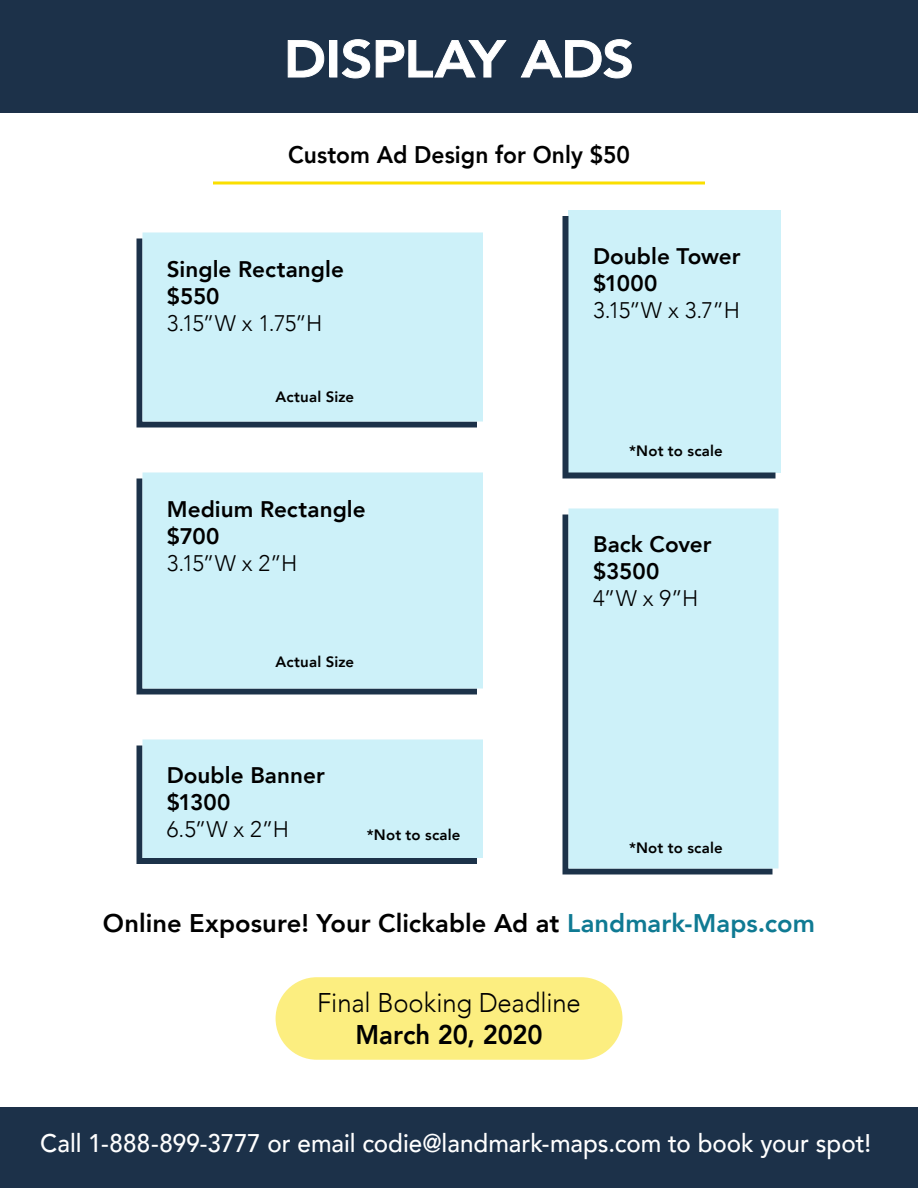
<style>
.page{position:relative;width:918px;height:1188px;background:#fff}
.page>*{position:absolute;margin:0;border:0;box-sizing:border-box;transform-origin:0 0}
.t1{font:800 51.45px "Avenir";letter-spacing:-.01em;color:#fff;scale:1.08 1}
.t2{font:300 27px "Avenir";letter-spacing:-.005em;color:#000;scale:.95 1}
.t3{font:800 27px "Avenir";letter-spacing:-.005em;color:#000;scale:.95 1}
.t4{font:500 25.5px "Avenir";color:#fff;scale:.95 1}
.t5{font:800 25.5px "Avenir";color:#000}
.t6{font:800 24px "Avenir";color:#000;scale:.95 1}
.t7{font:800 22.5px/27px "Avenir";color:#000}
.t8{font:300 22.5px "Avenir";letter-spacing:-.06em;color:#000}
.t9{font:800 15px "Avenir";letter-spacing:.01em;color:#000}
.s1{color:#0f7a93}
</style>
<div class="page">
<hr style="left:213px;top:182px;width:492px;height:2px;background:#fadf00">
<div style="left:0;top:0;width:918px;height:113px;background:#1c3149"></div>
<div style="left:568px;top:210px;width:213px;height:263px;background:#cdf1f9"></div>
<svg style="left:562px;top:216px;width:214px;height:262px"></svg>
<svg style="left:562px;top:514px;width:210px;height:360px;background:#30455a"></svg>
<div style="left:568px;top:508px;width:210px;height:360px;background:#cdf1f9"></div>
<div style="left:136px;top:740px;width:347px;height:124px;background:#cdf1f9"></div>
<svg style="left:136px;top:478px;width:341px;height:216px;background:#32475c"></svg>
<div style="left:142px;top:472px;width:341px;height:216px;background:#cdf1f9"></div>
<svg style="left:136px;top:238px;width:341px;height:190px;background:#2f4258"></svg>
<div style="left:142px;top:232px;width:341px;height:190px;background:#cdf1f9"></div>
<div style="left:0;top:1107px;width:918px;height:81px;background:#1c3149"></div>
<div style="left:276px;top:977px;width:347px;height:83px;background:#fcee80;border-radius:41px"></div>
<svg style="left:287px;top:40px;width:38px;height:38px"></svg>
<svg style="left:341px;top:39px;width:166px;height:40px"></svg>
<svg style="left:520px;top:39px;width:112px;height:40px"></svg>
<h1 class="t1" style="left:284px;top:19px;width:326px">DISPLAY ADS</h1>
<p class="t6" style="left:288px;top:136px;width:361px">Custom Ad Design for Only $50</p>
<p class="t7" style="left:167px;top:256px;width:179px">Single Rectangle $550</p>
<p class="t8" style="left:167px;top:310px;width:157px">3.15”W x 1.75”H</p>
<p class="t9" style="left:276px;top:385px;width:80px">Actual Size</p>
<p class="t7" style="left:167px;top:496px;width:200px">Medium Rectangle $700</p>
<p class="t8" style="left:167px;top:550px;width:132px">3.15”W x 2”H</p>
<p class="t9" style="left:276px;top:650px;width:80px">Actual Size</p>
<p class="t7" style="left:167px;top:762px;width:159px">Double Banner $1300</p>
<p class="t8" style="left:167px;top:816px;width:124px">6.5”W x 2”H</p>
<p class="t9" style="left:367px;top:824px;width:95px">*Not to scale</p>
<p class="t7" style="left:593px;top:243px;width:149px">Double Tower $1000</p>
<p class="t8" style="left:593px;top:297px;width:148px">3.15”W x 3.7”H</p>
<p class="t9" style="left:629px;top:439px;width:95px">*Not to scale</p>
<p class="t7" style="left:593px;top:531px;width:120px">Back Cover $3500</p>
<p class="t8" style="left:593px;top:585px;width:107px">4”W x 9”H</p>
<p class="t9" style="left:629px;top:836px;width:95px">*Not to scale</p>
<p class="t5" style="left:103px;top:903px;width:714px">Online Exposure! Your Clickable Ad at <span class="s1">Landmark-Maps.com</span></p>
<p class="t2" style="left:317px;top:986px;width:279px">Final Booking Deadline</p>
<p class="t3" style="left:355px;top:1014px;width:199px">March 20, 2020</p>
<p class="t4" style="left:40px;top:1121px;width:876px">Call 1-888-899-3777 or email codie@landmark-maps.com to book your spot!</p>
</div>
